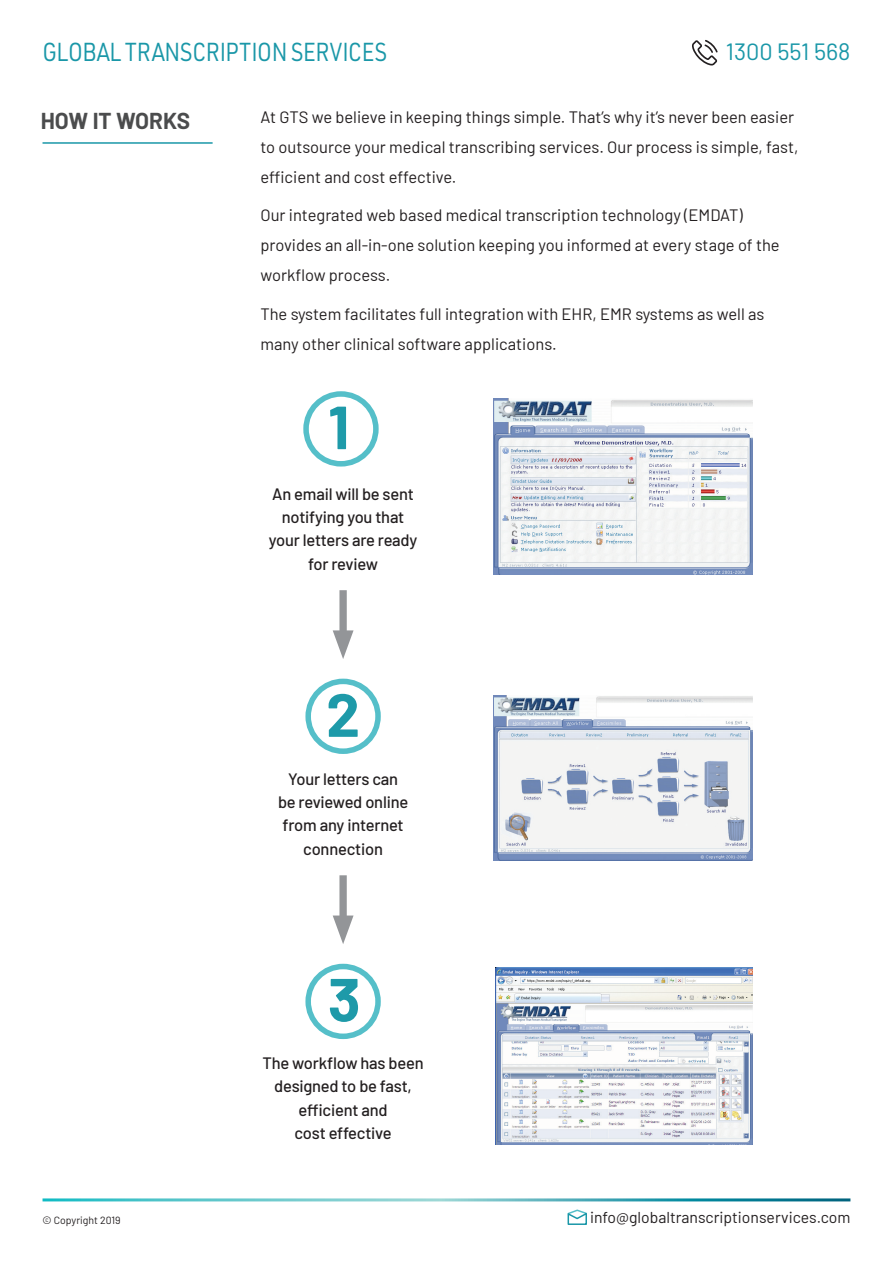
<style>
.page{position:relative;width:893px;height:1263px;background:#fff}
.page>*{position:absolute;margin:0;border:0;box-sizing:border-box;transform-origin:0 0}
.t1{font:25.5px "URWDIN";letter-spacing:-.02em;color:#1a97a8;scale:.86 1}
.t2{font:23.55px "Barlow";color:#1a97a8}
.t3{font:700 22.5px "Barlow";color:#4b4c4d}
.t4{font:16.5px/30px "Barlow";color:#231f20}
.Body_copy{font:500 16.5px/23.4px "Barlow";letter-spacing:-.01em;color:#231f20;text-align:center}
.t5{font:15.75px "Barlow";color:#231f20}
.t6{font:10.5px "Barlow";color:#231f20}
</style>
<div class="page">
<svg style="left:567px;top:1209px;width:20px;height:16px"></svg>
<svg style="left:692px;top:40px;width:26px;height:25px"></svg>
<hr style="left:43px;top:142px;width:170px;height:2px;background:#1a97a8">
<img style="left:493px;top:398px;width:260px;height:177px">
<img style="left:495px;top:968px;width:258px;height:176px">
<img style="left:493px;top:696px;width:260px;height:164px">
<div style="left:303px;top:391px;width:76px;height:76px;border:6px solid #55bfc9;border-radius:50%"></div>
<svg style="left:330px;top:407px;width:16px;height:42px"></svg>
<div style="left:305px;top:964px;width:76px;height:75px;border:6px solid #55bfc9;border-radius:50%"></div>
<svg style="left:330px;top:979px;width:28px;height:43px"></svg>
<div style="left:305px;top:679px;width:76px;height:75px;border:6px solid #55bfc9;border-radius:50%"></div>
<svg style="left:329px;top:694px;width:29px;height:43px"></svg>
<div style="left:339px;top:590px;width:8px;height:52px;background:#939598"></div>
<svg style="left:333px;top:630px;width:21px;height:29px"></svg>
<div style="left:339px;top:875px;width:8px;height:52px;background:#939598"></div>
<svg style="left:333px;top:915px;width:21px;height:29px"></svg>
<h1 class="t1" style="left:43px;top:35px;width:402px">GLOBAL TRANSCRIPTION SERVICES</h1>
<h2 class="t2" style="left:726px;top:35px;width:126px">1300 551 568</h2>
<p class="t3" style="left:41px;top:104px;width:151px">HOW IT WORKS</p>
<p class="t4" style="left:260px;top:101px;width:539px">At GTS we believe in keeping things simple. That’s why it’s never been easier to outsource your medical transcribing services. Our process is simple, fast, efficient and cost effective.</p>
<p class="t4" style="left:260px;top:199px;width:521px">Our integrated web based medical transcription technology (EMDAT) provides an all-in-one solution keeping you informed at every stage of the workflow process.</p>
<p class="t4" style="left:260px;top:298px;width:506px">The system facilitates full integration with EHR, EMR systems as well as many other clinical software applications.</p>
<p class="Body_copy" style="left:269px;top:481px;width:150px">An email will be sent notifying you that your letters are ready for review</p>
<p class="Body_copy" style="left:278px;top:766px;width:132px">Your letters can be reviewed online from any internet connection</p>
<p class="Body_copy" style="left:263px;top:1050px;width:163px">The workflow has been designed to be fast, efficient and<br>cost effective</p>
<p class="t6" style="left:43px;top:1213px;width:79px">© Copyright 2019</p>
<p class="t5" style="left:590px;top:1206px;width:262px">info@globaltranscriptionservices.com</p>
</div>
